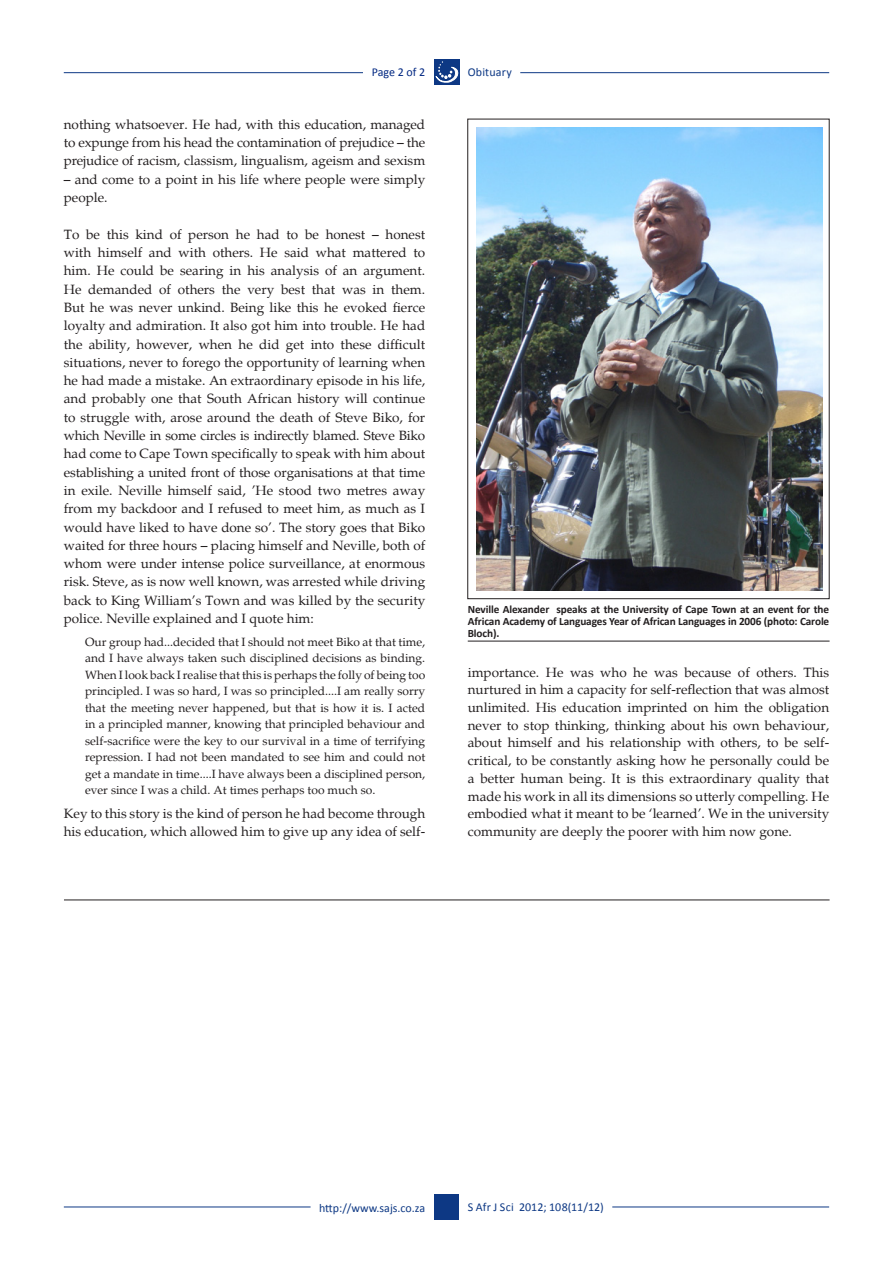
<style>
.page{position:relative;width:893px;height:1263px;background:#fff}
.page>*{position:absolute;margin:0;border:0;box-sizing:border-box;transform-origin:0 0}
.t1{font:13.5px/18.3px "Palatino";color:#231f20;text-align:justify}
.t2{font:12px/16.5px "Palatino";color:#231f20;text-align:justify}
.t3{font:12px "Calibri";letter-spacing:.01em;color:#0d3884}
.t4{font:12px "Calibri";letter-spacing:-.005em;color:#002782}
.t5{font:700 11.25px/12px "Calibri";letter-spacing:-.01em;color:#231f20;text-align:justify}
</style>
<div class="page">
<hr style="left:64px;top:72px;width:299px;height:1px;background:#0d3884">
<hr style="left:520px;top:72px;width:309px;height:1px;background:#0d3884">
<div style="left:434px;top:59px;width:25px;height:26px;background:#0d3884"></div>
<svg style="left:436px;top:61px;width:23px;height:22px"></svg>
<div style="left:434px;top:1194px;width:25px;height:26px;background:#0d3884"></div>
<hr style="left:64px;top:1206px;width:247px;height:1px;background:#0d3884">
<hr style="left:612px;top:1206px;width:217px;height:1px;background:#0d3884">
<img style="left:476px;top:128px;width:346px;height:462px">
<hr style="left:468px;top:641px;width:362px;height:1px;background:#231f20">
<hr style="left:64px;top:900px;width:766px;height:1px;background:#231f20">
<p class="t4" style="left:372px;top:65px;width:55px">Page 2 of 2</p>
<p class="t1" style="left:64px;top:115px;width:363px">nothing whatsoever. He had, with this education, managed to expunge from his head the contamination of prejudice – the prejudice of racism, classism, lingualism, ageism and sexism</p>
<p class="t1" style="left:64px;top:170px;width:363px">– and come to a point in his life where people were simply people.</p>
<p class="t1" style="left:64px;top:225px;width:363px">To be this kind of person he had to be honest – honest with himself and with others. He said what mattered to him. He could be searing in his analysis of an argument.<br>He demanded of others the very best that was in them.<br>But he was never unkind. Being like this he evoked fierce loyalty and admiration. It also got him into trouble. He had the ability, however, when he did get into these difficult situations, never to forego the opportunity of learning when he had made a mistake. An extraordinary episode in his life, and probably one that South African history will continue to struggle with, arose around the death of Steve Biko, for which Neville in some circles is indirectly blamed. Steve Biko had come to Cape Town specifically to speak with him about establishing a united front of those organisations at that time in exile. Neville himself said, ’He stood two metres away from my backdoor and I refused to meet him, as much as I would have liked to have done so’. The story goes that Biko waited for three hours – placing himself and Neville, both of whom were under intense police surveillance, at enormous risk. Steve, as is now well known, was arrested while driving back to King William’s Town and was killed by the security police. Neville explained and I quote him:</p>
<p class="t2" style="left:85px;top:633px;width:342px">Our group had...decided that I should not meet Biko at that time, and I have always taken such disciplined decisions as binding.<br>When I look back I realise that this is perhaps the folly of being too principled. I was so hard, I was so principled....I am really sorry that the meeting never happened, but that is how it is. I acted in a principled manner, knowing that principled behaviour and self-sacrifice were the key to our survival in a time of terrifying repression. I had not been mandated to see him and could not get a mandate in time....I have always been a disciplined person, ever since I was a child. At times perhaps too much so.</p>
<p class="t1" style="left:64px;top:805px;width:363px">Key to this story is the kind of person he had become through his education, which allowed him to give up any idea of self-</p>
<p class="t3" style="left:468px;top:65px;width:46px">Obituary</p>
<p class="t5" style="left:468px;top:602px;width:363px">Neville Alexander speaks at the University of Cape Town at an event for the African Academy of Languages Year of African Languages in 2006 (photo: Carole Bloch).</p>
<p class="t1" style="left:468px;top:663px;width:363px;line-height:17.7px">importance. He was who he was because of others. This nurtured in him a capacity for self-reflection that was almost unlimited. His education imprinted on him the obligation never to stop thinking, thinking about his own behaviour, about himself and his relationship with others, to be self&shy;critical, to be constantly asking how he personally could be a better human being. It is this extraordinary quality that made his work in all its dimensions so utterly compelling. He embodied what it meant to be ‘learned’. We in the university community are deeply the poorer with him now gone.</p>
<p class="t3" style="left:319px;top:1200px;width:108px">http://www.sajs.co.za</p>
<p class="t3" style="left:468px;top:1200px;width:138px">S Afr J Sci 2012; 108(11/12)</p>
</div>
